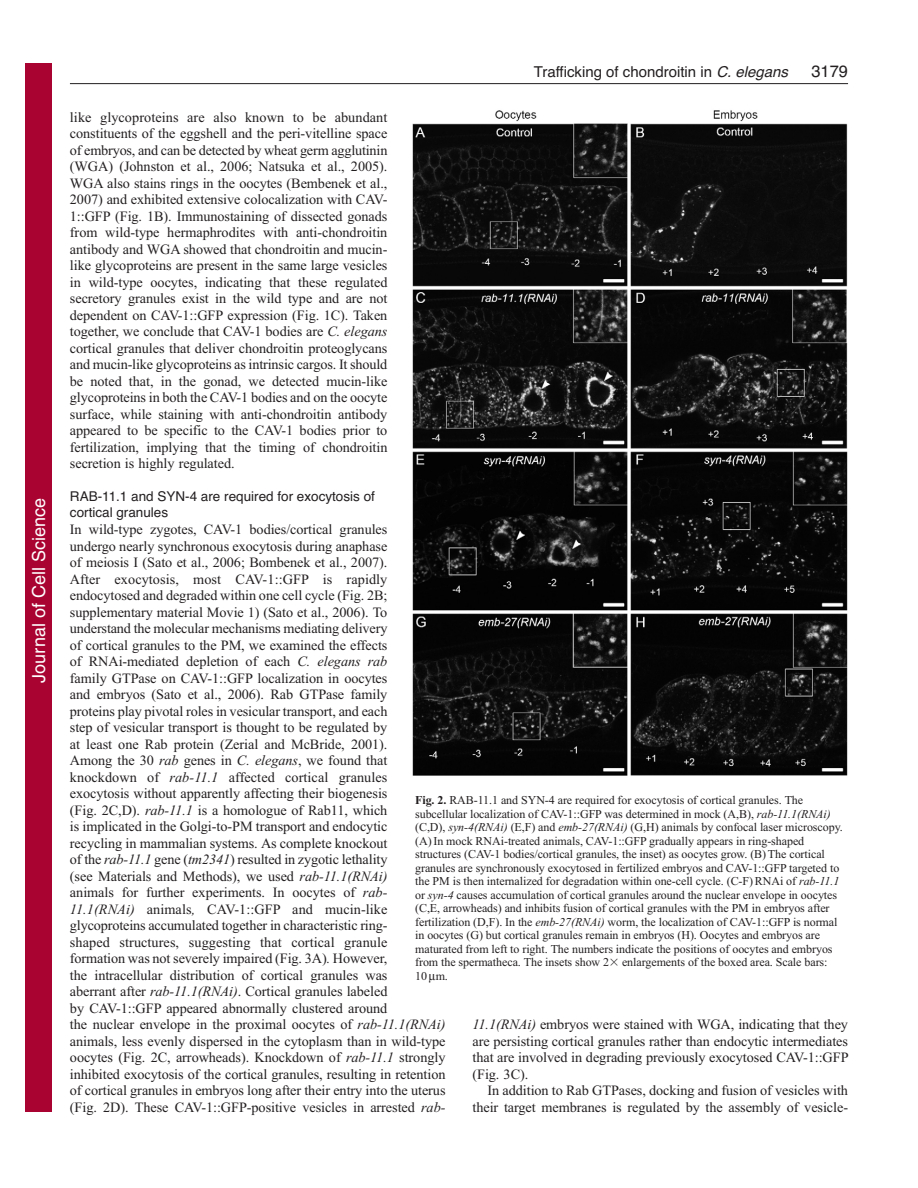
<style>
.page{position:relative;width:918px;height:1188px;background:#fff}
.page>*{position:absolute;margin:0;border:0;box-sizing:border-box;transform-origin:0 0}
.t1{font:18px "Helvetica";color:#fff}
.t2{font:16.5px "Helvetica";color:#231f20}
.t3{font:15px "Helvetica";color:#231f20}
.t4{font:14.25px/16.5px "Times New Roman";letter-spacing:-.005em;color:#231f20;text-align:justify}
.t5{font:13.5px/16.5px "Helvetica";color:#231f20}
.t6{font:12px/13.5px "Times New Roman";letter-spacing:-.005em;color:#231f20}
.s1{font-style:italic}
.s2{font-weight:700}
.s3{font-family:"Mathematical Pi One"}
</style>
<div class="page">
<hr style="left:70px;top:83px;width:778px;height:1px;background:#231f20">
<img style="left:412px;top:110px;width:436px;height:666px">
<div style="left:26px;top:64px;width:26px;height:1048px;background:#a90332"></div>
<p class="t1" style="left:28px;top:683px;width:186px;rotate:-90deg">Journal of Cell Science</p>
<p class="t3" style="left:534px;top:66px;width:256px">Trafficking of chondroitin in <span class="s1">C. elegans</span></p>
<p class="t2" style="left:811px;top:65px;width:38px">3179</p>
<p class="t4" style="left:70px;top:110px;width:319px">like glycoproteins are also known to be abundant constituents of the eggshell and the peri-vitelline space of embryos, and can be detected by wheat germ agglutinin (WGA) (Johnston et al., 2006; Natsuka et al., 2005).<br>WGA also stains rings in the oocytes (Bembenek et al., 2007) and exhibited extensive colocalization with CAV-1::GFP (Fig. 1B). Immunostaining of dissected gonads from wild-type hermaphrodites with anti-chondroitin antibody and WGA showed that chondroitin and mucin&shy;like glycoproteins are present in the same large vesicles in wild-type oocytes, indicating that these regulated secretory granules exist in the wild type and are not dependent on CAV-1::GFP expression (Fig. 1C). Taken together, we conclude that CAV-1 bodies are <span class="s1">C. elegans </span>cortical granules that deliver chondroitin proteoglycans and mucin-like glycoproteins as intrinsic cargos. It should be noted that, in the gonad, we detected mucin-like glycoproteins in both the CAV-1 bodies and on the oocyte surface, while staining with anti-chondroitin antibody appeared to be specific to the CAV-1 bodies prior to fertilization, implying that the timing of chondroitin secretion is highly regulated.</p>
<p class="t5" style="left:70px;top:489px;width:307px">RAB-11.1 and SYN-4 are required for exocytosis of cortical granules</p>
<p class="t4" style="left:70px;top:522px;width:377px;text-align:left">In wild-type zygotes, CAV-1 bodies/cortical granules<br>undergo nearly synchronous exocytosis during anaphase<br>of meiosis I (Sato et al., 2006; Bombenek et al., 2007).<br>After exocytosis, most CAV-1::GFP is rapidly endocytosed and degraded within one cell cycle (Fig. 2B; supplementary material Movie 1) (Sato et al., 2006). To understand the molecular mechanisms mediating delivery<br>of cortical granules to the PM, we examined the effects<br>of RNAi-mediated depletion of each <span class="s1">C. elegans rab<br></span>family GTPase on CAV-1::GFP localization in oocytes<br>and embryos (Sato et al., 2006). Rab GTPase family<br>proteins play pivotal roles in vesicular transport, and each<br>step of vesicular transport is thought to be regulated by<br>at least one Rab protein (Zerial and McBride, 2001).<br>Among the 30 <span class="s1">rab</span> genes in <span class="s1">C. elegans</span>, we found that knockdown of <span class="s1">rab-11.1</span> affected cortical granules exocytosis without apparently affecting their biogenesis<br>(Fig. 2C,D). <span class="s1">rab-11.1</span> is a homologue of Rab11, which<br>is implicated in the Golgi-to-PM transport and endocytic<br>recycling in mammalian systems. As complete knockout<br>of the <span class="s1">rab-11.1</span> gene (<span class="s1">tm2341</span>) resulted in zygotic lethality<br>(see Materials and Methods), we used <span class="s1">rab-11.1(RNAi)<br></span>animals for further experiments. In oocytes of <span class="s1">rab-11.1(RNAi)</span> animals<span class="s1">,</span> CAV-1::GFP and mucin-like glycoproteins accumulated together in characteristic ring-<br>shaped structures, suggesting that cortical granule formation was not severely impaired (Fig. 3A)<span class="s1">.</span> However,<br>the intracellular distribution of cortical granules was<br>aberrant after <span class="s1">rab-11.1(RNAi)</span>. Cortical granules labeled<br>by CAV-1::GFP appeared abnormally clustered around<br>the nuclear envelope in the proximal oocytes of <span class="s1">rab-11.1(RNAi) </span>animals, less evenly dispersed in the cytoplasm than in wild-type oocytes (Fig. 2C, arrowheads). Knockdown of <span class="s1">rab-11.1</span> strongly inhibited exocytosis of the cortical granules, resulting in retention of cortical granules in embryos long after their entry into the uterus (Fig. 2D). These CAV-1::GFP-positive vesicles in arrested <span class="s1">rab-</span></p>
<p class="t6" style="left:415px;top:794px;width:429px"><span class="s2">Fig. 2.</span> RAB-11.1 and SYN-4 are required for exocytosis of cortical granules. The subcellular localization of CAV-1::GFP was determined in mock (A,B), <span class="s1">rab-11.1(RNAi) </span>(C,D), <span class="s1">syn-4(RNAi)</span> (E,F) and <span class="s1">emb-27(RNAi)</span> (G,H) animals by confocal laser microscopy. (A) In mock RNAi-treated animals, CAV-1::GFP gradually appears in ring-shaped structures (CAV-1 bodies/cortical granules, the inset) as oocytes grow. (B) The cortical granules are synchronously exocytosed in fertilized embryos and CAV-1::GFP targeted to the PM is then internalized for degradation within one-cell cycle. (C-F) RNAi of <span class="s1">rab-11.1 </span>or <span class="s1">syn-4</span> causes accumulation of cortical granules around the nuclear envelope in oocytes (C,E, arrowheads) and inhibits fusion of cortical granules with the PM in embryos after fertilization (D,F). In the <span class="s1">emb-27(RNAi)</span> worm, the localization of CAV-1::GFP is normal in oocytes (G) but cortical granules remain in embryos (H). Oocytes and embryos are maturated from left to right. The numbers indicate the positions of oocytes and embryos from the spermatheca. The insets show 2<span class="s3">-</span> enlargements of the boxed area. Scale bars:<br>10 m.</p>
<p class="t4" style="left:472px;top:1017px;width:378px"><span class="s1">11.1(RNAi)</span> embryos were stained with WGA, indicating that they are persisting cortical granules rather than endocytic intermediates that are involved in degrading previously exocytosed CAV-1::GFP (Fig. 3C).</p>
<p class="t4" style="left:472px;top:1083px;width:377px;text-align:right">In addition to Rab GTPases, docking and fusion of vesicles with their target membranes is regulated by the assembly of vesicle-</p>
</div>
